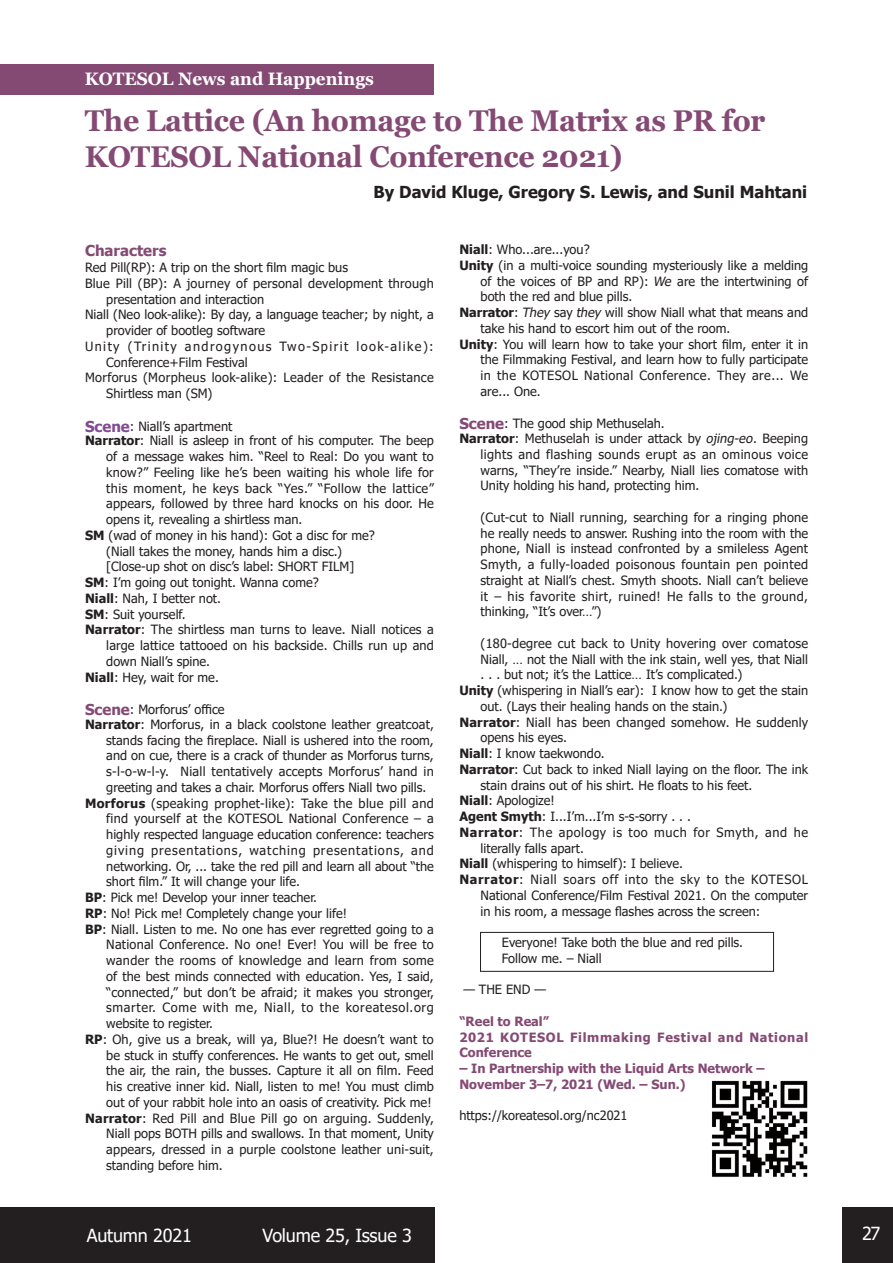
<style>
.page{position:relative;width:893px;height:1263px;background:#fff}
.page>*{position:absolute;margin:0;border:0;box-sizing:border-box;transform-origin:0 0}
.t1{font:700 30px/36px "Georgia";letter-spacing:-.01em;color:#854a74;scale:.95 1}
.t2{font:18px "Tahoma";letter-spacing:-.01em;color:#fff}
.t3{font:700 18px "Georgia";color:#fff;scale:.95 1}
.t4{font:700 16.5px "Tahoma";color:#231f20}
.t5{font:700 15px "Tahoma";color:#854a74}
.t6{font:12.75px/15.8px "Tahoma";color:#231f20;text-align:justify}
.t7{font:12.75px "Tahoma";letter-spacing:.025em;color:#231f20}
.t8{font:700 12.75px "Tahoma";color:#854a74}
.t9{font:700 12.75px/15.8px "Tahoma";letter-spacing:.055em;color:#854a74}
.t10{font:12.75px "Tahoma";letter-spacing:.02em;color:#231f20}
.t11{font:12.75px "Tahoma";letter-spacing:.11em;color:#231f20}
.t12{font:12.75px "Tahoma";letter-spacing:.05em;color:#231f20}
.t13{font:12.75px "Tahoma";letter-spacing:.045em;color:#231f20}
.s1{font-weight:700;font-size:15px;color:#814a93}
.s2{font-weight:700}
.s3{font-weight:700;font-size:15px;color:#854a74}
.s4{font-style:italic}
</style>
<div class="page">
<div style="left:1px;top:1208px;width:434px;height:55px;background:#231f20"></div>
<div style="left:842px;top:1208px;width:51px;height:55px;background:#231f20"></div>
<hr style="left:0;top:1208px;width:1px;height:55px;background:#231f20">
<div style="left:0;top:64px;width:433px;height:30px;background:#854a74"></div>
<div style="left:480px;top:932px;width:294px;height:40px;border:1px solid #231f20"></div>
<img style="left:712px;top:1080px;width:96px;height:97px">
<p class="t3" style="left:85px;top:67px;width:306px">KOTESOL News and Happenings</p>
<p class="t1" style="left:85px;top:103px;width:718px">The Lattice (An homage to The Matrix as PR for<br>KOTESOL National Conference 2021)</p>
<p class="t4" style="left:374px;top:181px;width:435px">By David Kluge, Gregory S. Lewis, and Sunil Mahtani</p>
<p class="t5" style="left:85px;top:240px;width:83px">Characters</p>
<p class="t6" style="left:85px;top:260px;width:265px">Red Pill(RP): A trip on the short film magic bus</p>
<p class="t6" style="left:85px;top:276px;width:350px">Blue Pill (BP): A journey of personal development through</p>
<p class="t6" style="left:106px;top:292px;width:159px">presentation and interaction</p>
<p class="t6" style="left:85px;top:307px;width:350px">Niall (Neo look-alike): By day, a language teacher; by night, a</p>
<p class="t6" style="left:106px;top:323px;width:161px">provider of bootleg software</p>
<p class="t11" style="left:85px;top:338px;width:350px">Unity (Trinity androgynous Two-Spirit look-alike):</p>
<p class="t6" style="left:106px;top:355px;width:143px">Conference+Film Festival</p>
<p class="t7" style="left:85px;top:369px;width:350px">Morforus (Morpheus look-alike): Leader of the Resistance</p>
<p class="t6" style="left:106px;top:386px;width:108px">Shirtless man (SM)</p>
<p class="t6" style="left:85px;top:419px;width:149px"><span class="s1">Scene</span>: Niall’s apartment</p>
<p class="t6" style="left:85px;top:433px;width:350px"><span class="s2">Narrator</span>: Niall is asleep in front of his computer. The beep</p>
<p class="t6" style="left:106px;top:449px;width:329px">of a message wakes him. “Reel to Real: Do you want to know?” Feeling like he’s been waiting his whole life for this moment, he keys back “Yes.” “Follow the lattice” appears, followed by three hard knocks on his door. He opens it, revealing a shirtless man.</p>
<p class="t6" style="left:85px;top:528px;width:291px"><span class="s2">SM</span> (wad of money in his hand): Got a disc for me?</p>
<p class="t6" style="left:106px;top:544px;width:237px">(Niall takes the money, hands him a disc.)</p>
<p class="t6" style="left:106px;top:559px;width:249px">[Close-up shot on disc’s label: SHORT FILM]</p>
<p class="t6" style="left:85px;top:575px;width:235px"><span class="s2">SM</span>: I’m going out tonight. Wanna come?</p>
<p class="t6" style="left:85px;top:591px;width:138px"><span class="s2">Niall</span>: Nah, I better not.</p>
<p class="t6" style="left:85px;top:607px;width:102px"><span class="s2">SM</span>: Suit yourself.</p>
<p class="t6" style="left:85px;top:622px;width:350px"><span class="s2">Narrator</span>: The shirtless man turns to leave. Niall notices a</p>
<p class="t6" style="left:106px;top:638px;width:329px">large lattice tattooed on his backside. Chills run up and down Niall’s spine.</p>
<p class="t6" style="left:85px;top:670px;width:135px"><span class="s2">Niall</span>: Hey, wait for me.</p>
<p class="t6" style="left:85px;top:702px;width:141px"><span class="s3">Scene</span>: Morforus’ office</p>
<p class="t6" style="left:85px;top:717px;width:350px"><span class="s2">Narrator</span>: Morforus, in a black coolstone leather greatcoat,</p>
<p class="t6" style="left:106px;top:733px;width:329px">stands facing the fireplace. Niall is ushered into the room, and on cue, there is a crack of thunder as Morforus turns, s-l-o-w-l-y. Niall tentatively accepts Morforus’ hand in greeting and takes a chair. Morforus offers Niall two pills.</p>
<p class="t7" style="left:85px;top:794px;width:350px"><span class="s2">Morforus</span> (speaking prophet-like): Take the blue pill and</p>
<p class="t6" style="left:106px;top:811px;width:329px">find yourself at the KOTESOL National Conference – a highly respected language education conference: teachers giving presentations, watching presentations, and networking. Or, ... take the red pill and learn all about “the short film.” It will change your life.</p>
<p class="t6" style="left:85px;top:890px;width:233px"><span class="s2">BP</span>: Pick me! Develop your inner teacher.</p>
<p class="t6" style="left:85px;top:906px;width:263px"><span class="s2">RP</span>: No! Pick me! Completely change your life!</p>
<p class="t6" style="left:85px;top:922px;width:350px"><span class="s2">BP</span>: Niall. Listen to me. No one has ever regretted going to a</p>
<p class="t6" style="left:106px;top:937px;width:329px">National Conference. No one! Ever! You will be free to wander the rooms of knowledge and learn from some of the best minds connected with education. Yes, I said, “connected,” but don’t be afraid; it makes you stronger, smarter. Come with me, Niall, to the koreatesol.org website to register.</p>
<p class="t6" style="left:85px;top:1032px;width:350px"><span class="s2">RP</span>: Oh, give us a break, will ya, Blue?! He doesn’t want to</p>
<p class="t6" style="left:106px;top:1048px;width:329px">be stuck in stuffy conferences. He wants to get out, smell the air, the rain, the busses. Capture it all on film. Feed his creative inner kid. Niall, listen to me! You must climb out of your rabbit hole into an oasis of creativity. Pick me!</p>
<p class="t10" style="left:85px;top:1109px;width:350px"><span class="s2">Narrator</span>: Red Pill and Blue Pill go on arguing. Suddenly,</p>
<p class="t6" style="left:106px;top:1126px;width:329px">Niall pops BOTH pills and swallows. In that moment, Unity appears, dressed in a purple coolstone leather uni-suit, standing before him.</p>
<p class="t6" style="left:459px;top:242px;width:132px"><span class="s2">Niall</span>: Who...are...you?</p>
<p class="t6" style="left:459px;top:258px;width:350px"><span class="s2">Unity</span> (in a multi-voice sounding mysteriously like a melding</p>
<p class="t6" style="left:481px;top:274px;width:329px">of the voices of BP and RP): <span class="s4">We</span> are the intertwining of both the red and blue pills.</p>
<p class="t6" style="left:459px;top:305px;width:350px"><span class="s2">Narrator</span>: <span class="s4">They</span> say <span class="s4">they</span> will show Niall what that means and</p>
<p class="t6" style="left:481px;top:321px;width:251px">take his hand to escort him out of the room.</p>
<p class="t6" style="left:459px;top:337px;width:350px"><span class="s2">Unity</span>: You will learn how to take your short film, enter it in</p>
<p class="t6" style="left:481px;top:352px;width:329px">the Filmmaking Festival, and learn how to fully participate in the KOTESOL National Conference. They are... We are... One.</p>
<p class="t6" style="left:459px;top:417px;width:207px"><span class="s3">Scene</span>: The good ship Methuselah.</p>
<p class="t6" style="left:459px;top:431px;width:350px"><span class="s2">Narrator</span>: Methuselah is under attack by <span class="s4">ojing-eo</span>. Beeping</p>
<p class="t6" style="left:481px;top:447px;width:329px">lights and flashing sounds erupt as an ominous voice warns, “They’re inside.” Nearby, Niall lies comatose with Unity holding his hand, protecting him.</p>
<p class="t6" style="left:481px;top:510px;width:329px">(Cut-cut to Niall running, searching for a ringing phone he really needs to answer. Rushing into the room with the phone, Niall is instead confronted by a smileless Agent Smyth, a fully-loaded poisonous fountain pen pointed straight at Niall’s chest. Smyth shoots. Niall can’t believe it – his favorite shirt, ruined! He falls to the ground, thinking, “It’s over…”)</p>
<p class="t6" style="left:481px;top:636px;width:329px">(180-degree cut back to Unity hovering over comatose Niall, … not the Niall with the ink stain, well yes, that Niall . . . but not; it’s the Lattice… It’s complicated.)</p>
<p class="t6" style="left:459px;top:683px;width:350px"><span class="s2">Unity</span> (whispering in Niall’s ear): I know how to get the stain</p>
<p class="t6" style="left:481px;top:699px;width:248px">out. (Lays their healing hands on the stain.)</p>
<p class="t6" style="left:459px;top:715px;width:350px"><span class="s2">Narrator</span>: Niall has been changed somehow. He suddenly</p>
<p class="t6" style="left:481px;top:730px;width:88px">opens his eyes.</p>
<p class="t6" style="left:459px;top:746px;width:147px"><span class="s2">Niall</span>: I know taekwondo.</p>
<p class="t6" style="left:459px;top:762px;width:350px"><span class="s2">Narrator</span>: Cut back to inked Niall laying on the floor. The ink</p>
<p class="t6" style="left:481px;top:778px;width:273px">stain drains out of his shirt. He floats to his feet.</p>
<p class="t6" style="left:459px;top:793px;width:97px"><span class="s2">Niall</span>: Apologize!</p>
<p class="t6" style="left:459px;top:809px;width:233px"><span class="s2">Agent Smyth</span>: I...I’m...I’m s-s-sorry . . .</p>
<p class="t13" style="left:459px;top:824px;width:350px"><span class="s2">Narrator</span>: The apology is too much for Smyth, and he</p>
<p class="t6" style="left:481px;top:841px;width:105px">literally falls apart.</p>
<p class="t6" style="left:459px;top:856px;width:225px"><span class="s2">Niall</span> (whispering to himself): I believe.</p>
<p class="t12" style="left:459px;top:871px;width:350px"><span class="s2">Narrator</span>: Niall soars off into the sky to the KOTESOL</p>
<p class="t6" style="left:481px;top:888px;width:329px">National Conference/Film Festival 2021. On the computer in his room, a message flashes across the screen:</p>
<p class="t6" style="left:502px;top:935px;width:243px">Everyone! Take both the blue and red pills.</p>
<p class="t6" style="left:502px;top:951px;width:101px">Follow me. – Niall</p>
<p class="t6" style="left:463px;top:982px;width:84px">— THE END —</p>
<p class="t8" style="left:459px;top:1012px;width:91px">“Reel to Real”</p>
<p class="t9" style="left:459px;top:1030px;width:350px">2021 KOTESOL Filmmaking Festival and National<br>Conference</p>
<p class="t8" style="left:459px;top:1059px;width:307px">– In Partnership with the Liquid Arts Network –</p>
<p class="t8" style="left:459px;top:1075px;width:228px">November 3–7, 2021 (Wed. – Sun.)</p>
<p class="t6" style="left:459px;top:1108px;width:170px">https://koreatesol.org/nc2021</p>
<p class="t2" style="left:87px;top:1223px;width:107px">Autumn 2021</p>
<p class="t2" style="left:263px;top:1223px;width:151px">Volume 25, Issue 3</p>
<p class="t2" style="left:862px;top:1221px;width:20px">27</p>
</div>
